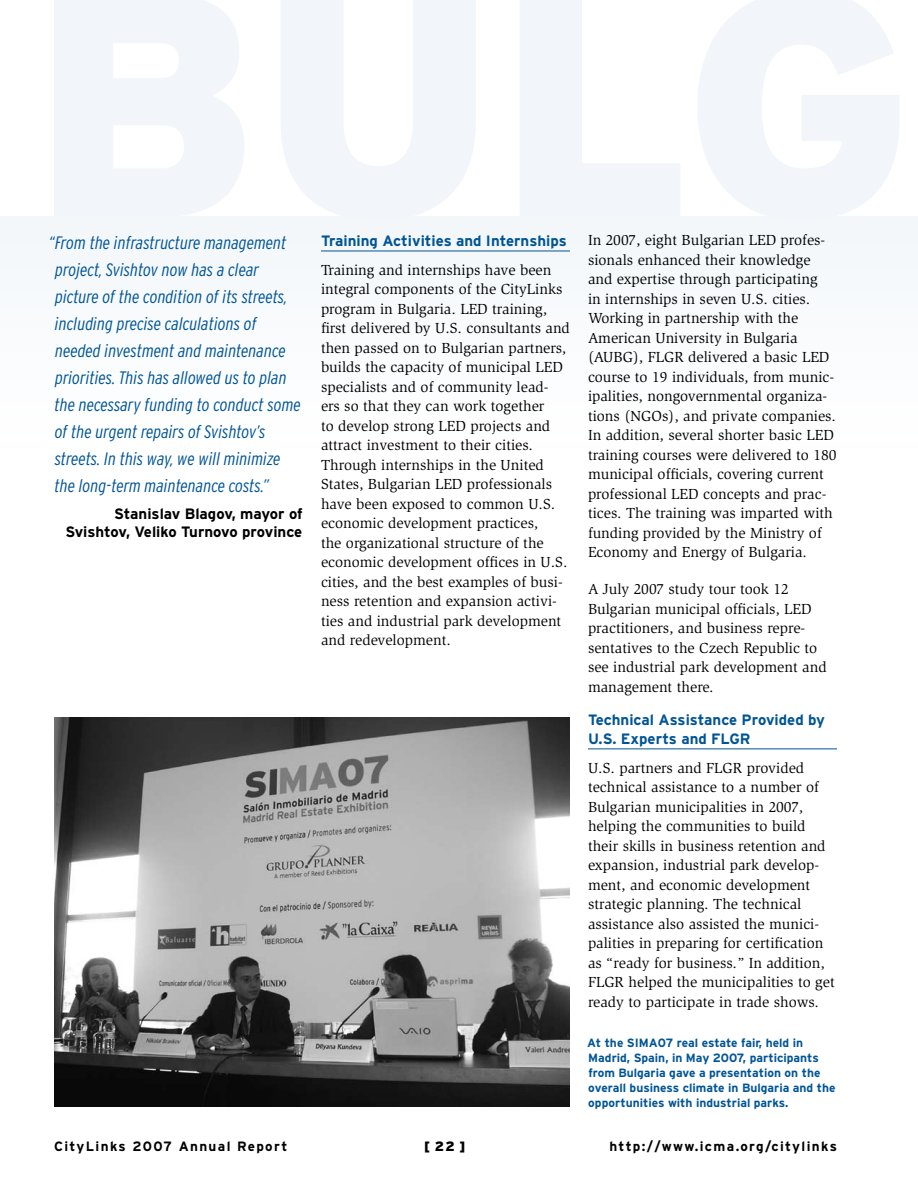
<style>
.page{position:relative;width:918px;height:1188px;background:#fff}
.page>*{position:absolute;margin:0;border:0;box-sizing:border-box;transform-origin:0 0}
.t1{font:italic 300 condensed 18px/27px "Interstate";color:#005596}
.t2{font:15px/19.5px "Slimbach";color:#000}
.t3{font:700 15px/19.5px "Interstate";color:#005596}
.t4{font:700 15px/18px "Interstate";color:#000;text-align:right}
.t5{font:700 13.5px "Interstate";letter-spacing:.1em;color:#000}
.t6{font:900 13.5px "Interstate";color:#000}
.t7{font:700 12px/15px "Interstate";color:#005596}
</style>
<div class="page">
<div style="left:0;top:216px;width:918px;height:230px;background:#f9fbfc"></div>
<hr style="left:321px;top:251px;width:249px;height:1px;background:#005596">
<hr style="left:588px;top:748px;width:249px;height:1px;background:#005596">
<img style="left:54px;top:717px;width:516px;height:390px">
<svg style="left:54px;top:0;width:845px;height:216px;fill:#f2f6fa"></svg>
<p class="t1" style="left:55px;top:229px;width:248px;text-indent:-6px">“From the infrastructure management project, Svishtov now has a clear picture of the condition of its streets, including precise calculations of needed investment and maintenance priorities. This has allowed us to plan the necessary funding to conduct some of the urgent repairs of Svishtov’s streets. In this way, we will minimize the long-term maintenance costs.”</p>
<p class="t4" style="left:65px;top:504px;width:239px">Stanislav Blagov, mayor of<br>Svishtov, Veliko Turnovo province</p>
<p class="t3" style="left:321px;top:231px;width:247px">Training Activities and Internships</p>
<p class="t2" style="left:321px;top:260px;width:250px">Training and internships have been integral components of the CityLinks program in Bulgaria. LED training, first delivered by U.S. consultants and then passed on to Bulgarian partners, builds the capacity of municipal LED specialists and of community lead&shy;ers so that they can work together<br>to develop strong LED projects and attract investment to their cities.<br>Through internships in the United States, Bulgarian LED professionals have been exposed to common U.S. economic development practices,<br>the organizational structure of the economic development offices in U.S. cities, and the best examples of busi&shy;ness retention and expansion activi&shy;ties and industrial park development and redevelopment.</p>
<p class="t2" style="left:588px;top:231px;width:250px">In 2007, eight Bulgarian LED profes&shy;sionals enhanced their knowledge and expertise through participating<br>in internships in seven U.S. cities.<br>Working in partnership with the American University in Bulgaria (AUBG), FLGR delivered a basic LED course to 19 individuals, from munic&shy;ipalities, nongovernmental organiza&shy;tions (NGOs), and private companies.<br>In addition, several shorter basic LED training courses were delivered to 180 municipal officials, covering current professional LED concepts and prac&shy;tices. The training was imparted with funding provided by the Ministry of Economy and Energy of Bulgaria.</p>
<p class="t2" style="left:588px;top:579px;width:240px">A July 2007 study tour took 12<br>Bulgarian municipal officials, LED practitioners, and business repre&shy;sentatives to the Czech Republic to see industrial park development and management there.</p>
<p class="t3" style="left:588px;top:709px;width:239px">Technical Assistance Provided by<br>U.S. Experts and FLGR</p>
<p class="t2" style="left:588px;top:758px;width:248px">U.S. partners and FLGR provided technical assistance to a number of Bulgarian municipalities in 2007, helping the communities to build their skills in business retention and expansion, industrial park develop&shy;ment, and economic development strategic planning. The technical assistance also assisted the munici&shy;palities in preparing for certification as “ready for business.” In addition, FLGR helped the municipalities to get ready to participate in trade shows.</p>
<p class="t7" style="left:587px;top:1035px;width:250px">At the SIMA07 real estate fair, held in Madrid, Spain, in May 2007, participants from Bulgaria gave a presentation on the overall business climate in Bulgaria and the opportunities with industrial parks.</p>
<p class="t5" style="left:54px;top:1139px;width:235px">CityLinks 2007 Annual Report</p>
<p class="t6" style="left:424px;top:1138px;width:43px">[ 22 ]</p>
<p class="t5" style="left:609px;top:1139px;width:229px">http://www.icma.org/citylinks</p>
</div>
